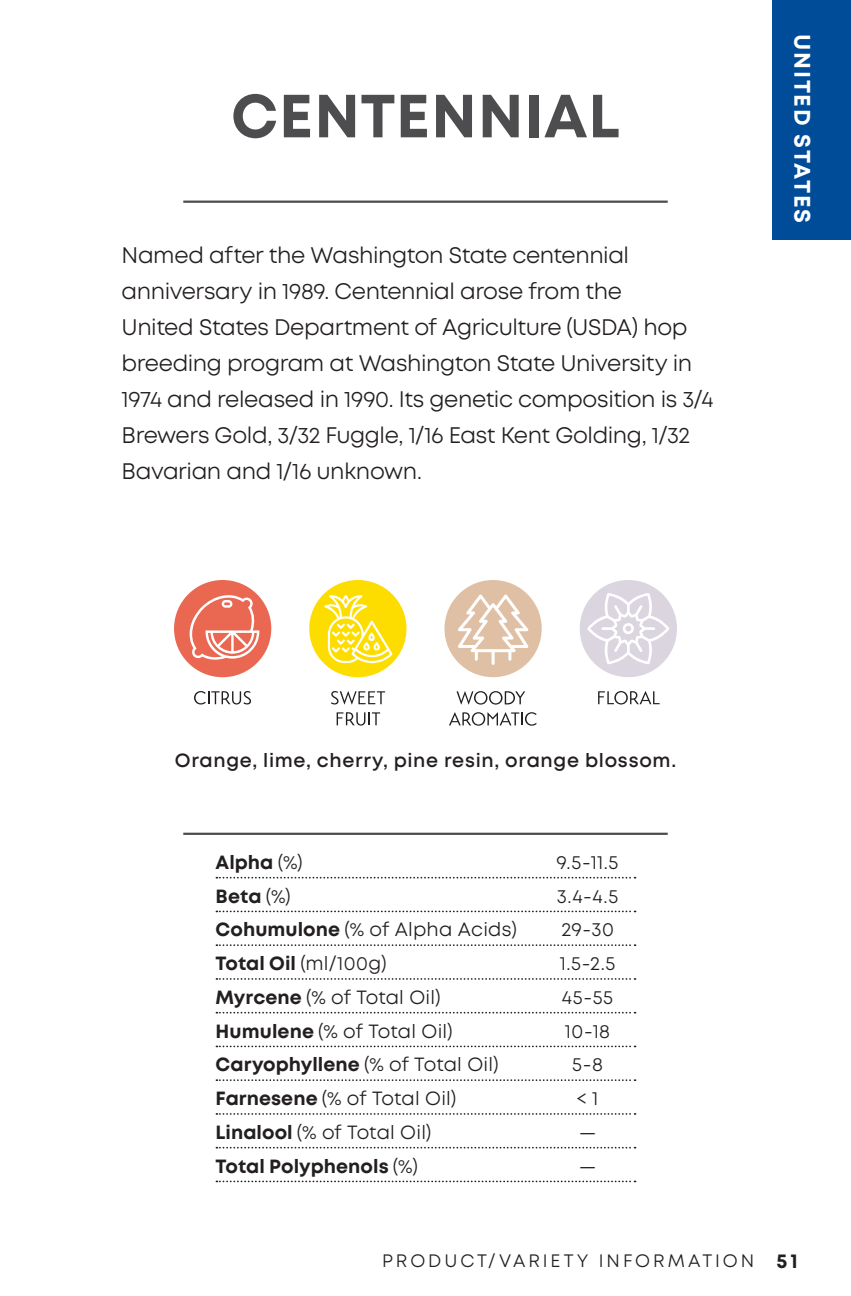
<style>
.page{position:relative;width:851px;height:1296px;background:#fff}
.page>*{position:absolute;margin:0;border:0;box-sizing:border-box;transform-origin:0 0}
.t1{font:700 60.75px "Mont";letter-spacing:.015em;color:#4d4d4f}
.t2{font:22.5px/36px "Mont";letter-spacing:-.02em;color:#231f20}
.t3{font:700 22.5px "Mont";letter-spacing:.075em;color:#fff}
.t4{font:19.12px "Mont";letter-spacing:.005em;color:#231f20}
.t5{font:700 19.12px "Mont";letter-spacing:.005em;color:#231f20}
.t6{font:600 19.12px "Mont";letter-spacing:.035em;color:#231f20}
.t7{font:18px "Mont";letter-spacing:.165em;color:#231f20}
.s1{font-weight:400}
.s2{font-weight:700}
.s3{font-weight:700;font-size:20.25px}
</style>
<div class="page">
<div style="left:772px;top:0;width:78px;height:240px;background:#004c98"></div>
<svg style="left:456px;top:691px;width:69px;height:14px"></svg>
<svg style="left:449px;top:712px;width:87px;height:14px"></svg>
<div style="left:444px;top:580px;width:97px;height:97px;background:#dfc0a5;border-radius:50%"></div>
<svg style="left:458px;top:594px;width:70px;height:71px"></svg>
<hr style="left:183px;top:201px;width:484px;height:2px;background:#4d4d4f">
<svg style="left:216px;top:877px;width:419px;height:2px"></svg>
<svg style="left:216px;top:911px;width:419px;height:1px"></svg>
<svg style="left:216px;top:944px;width:419px;height:2px"></svg>
<svg style="left:216px;top:978px;width:419px;height:2px"></svg>
<svg style="left:216px;top:1012px;width:419px;height:2px"></svg>
<svg style="left:216px;top:1046px;width:419px;height:1px"></svg>
<svg style="left:216px;top:1079px;width:419px;height:2px"></svg>
<svg style="left:216px;top:1113px;width:419px;height:2px"></svg>
<svg style="left:216px;top:1147px;width:419px;height:2px"></svg>
<svg style="left:216px;top:1181px;width:419px;height:1px"></svg>
<svg style="left:194px;top:691px;width:57px;height:14px"></svg>
<div style="left:174px;top:580px;width:97px;height:97px;background:#ea6752;border-radius:50%"></div>
<svg style="left:186px;top:592px;width:73px;height:68px"></svg>
<svg style="left:331px;top:691px;width:54px;height:14px"></svg>
<svg style="left:336px;top:712px;width:44px;height:14px"></svg>
<div style="left:309px;top:580px;width:97px;height:97px;background:#fddd00;border-radius:50%"></div>
<svg style="left:324px;top:595px;width:68px;height:68px"></svg>
<svg style="left:598px;top:691px;width:61px;height:14px"></svg>
<div style="left:579px;top:580px;width:98px;height:97px;background:#dad5df;border-radius:50%"></div>
<svg style="left:587px;top:593px;width:82px;height:71px"></svg>
<hr style="left:183px;top:833px;width:484px;height:2px;background:#4d4d4f">
<h1 class="t1" style="left:231px;top:77px;width:390px">CENTENNIAL</h1>
<p class="t2" style="left:122px;top:238px;width:593px">Named after the Washington State centennial anniversary in 1989. Centennial arose from the<br>United States Department of Agriculture (USDA) hop breeding program at Washington State University in 1974 and released in 1990. Its genetic composition is 3/4<br>Brewers Gold, 3/32 Fuggle, 1/16 East Kent Golding, 1/32<br>Bavarian and 1/16 unknown.</p>
<p class="t3" style="left:817px;top:34px;width:191px;rotate:90deg">UNITED STATES</p>
<p class="t6" style="left:175px;top:748px;width:503px">Orange, lime, cherry, pine resin, orange blossom.</p>
<p class="t5" style="left:215px;top:850px;width:89px">Alpha <span class="s1">(%)</span></p>
<p class="t4" style="left:556px;top:850px;width:63px">9.5-11.5</p>
<p class="t5" style="left:215px;top:883px;width:77px">Beta <span class="s1">(%)</span></p>
<p class="t4" style="left:556px;top:884px;width:63px">3.4-4.5</p>
<p class="t4" style="left:215px;top:917px;width:303px"><span class="s2">Cohumulone</span> (% of Alpha Acids)</p>
<p class="t4" style="left:561px;top:917px;width:54px">29-30</p>
<p class="t4" style="left:215px;top:951px;width:172px"><span class="s2">Total Oil</span> (ml/100g)</p>
<p class="t4" style="left:559px;top:951px;width:57px">1.5-2.5</p>
<p class="t4" style="left:215px;top:985px;width:226px"><span class="s2">Myrcene</span> (% of Total Oil)</p>
<p class="t4" style="left:562px;top:985px;width:53px">45-55</p>
<p class="t4" style="left:215px;top:1019px;width:238px"><span class="s2">Humulene</span> (% of Total Oil)</p>
<p class="t4" style="left:565px;top:1019px;width:47px">10-18</p>
<p class="t5" style="left:215px;top:1052px;width:284px">Caryophyllene <span class="s1">(% of Total Oil)</span></p>
<p class="t4" style="left:572px;top:1052px;width:32px">5-8</p>
<p class="t4" style="left:215px;top:1086px;width:242px"><span class="s2">Farnesene</span> (% of Total Oil)</p>
<p class="t4" style="left:576px;top:1086px;width:23px">&lt; 1</p>
<p class="t4" style="left:215px;top:1120px;width:217px"><span class="s2">Linalool</span> (% of Total Oil)</p>
<p class="t4" style="left:579px;top:1120px;width:19px">—</p>
<p class="t5" style="left:215px;top:1153px;width:204px">Total Polyphenols <span class="s1">(%)</span></p>
<p class="t4" style="left:579px;top:1154px;width:19px">—</p>
<p class="t7" style="left:382px;top:1250px;width:417px">PRODUCT/VARIETY INFORMATION <span class="s3">51</span></p>
</div>
